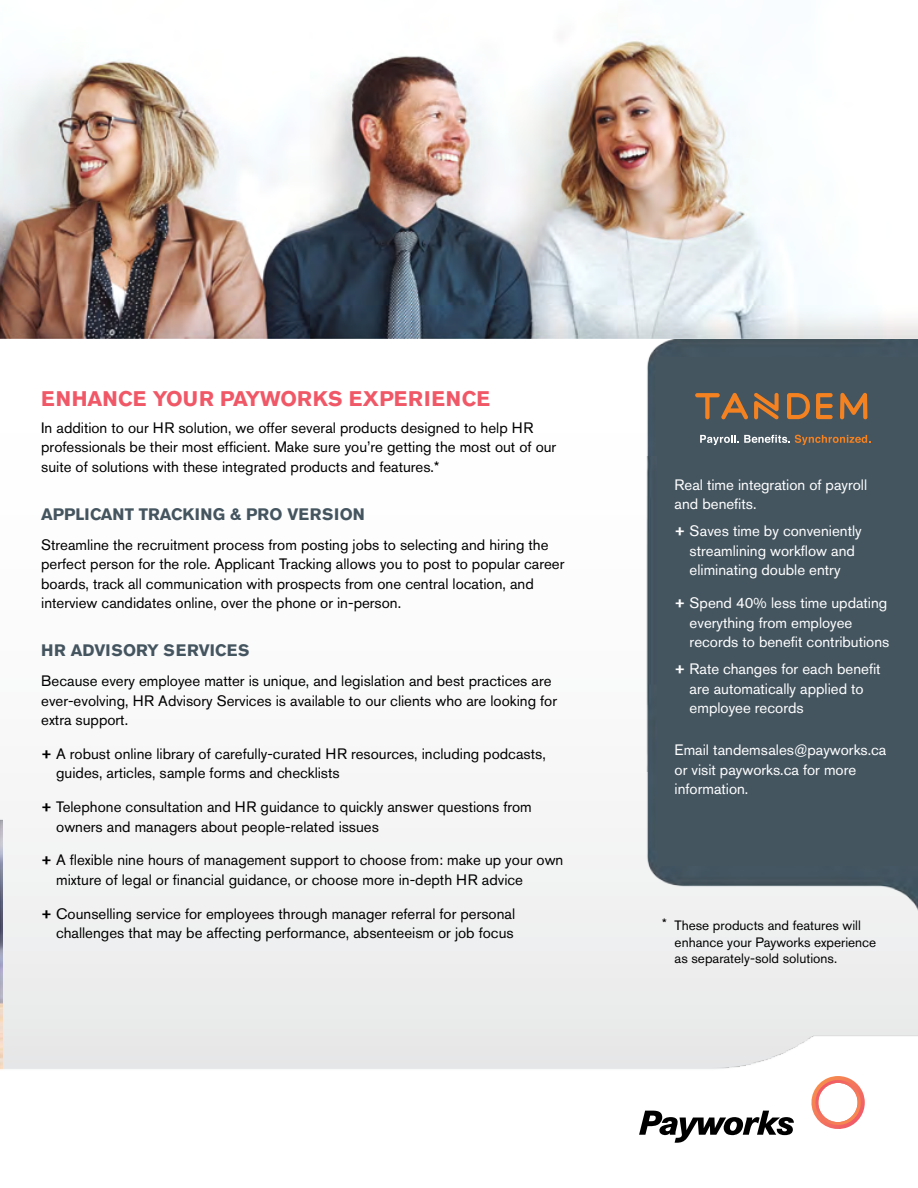
<style>
.page{position:relative;width:918px;height:1188px;background:#fff}
.page>*{position:absolute;margin:0;border:0;box-sizing:border-box;transform-origin:0 0}
.t1{font:700 21px "Akzidenz Grotesk BE";letter-spacing:.02em;color:#f05867}
.t2{font:700 16.5px "Akzidenz Grotesk BE";color:#455560}
.t3{font:15px/19.5px "Akzidenz Grotesk BE";color:#000}
.t4{font:15px/19.5px "Akzidenz Grotesk BE";color:#fff}
.t5{font:13.5px/16.5px "Akzidenz Grotesk BE";color:#000}
.s1{font-weight:500}
</style>
<div class="page">
<div style="left:0;top:332px;width:918px;height:749px;background:linear-gradient(to right,#fcfcfc,#ebecec)"></div>
<img style="left:645px;top:338px;width:273px;height:119px">
<div style="left:656px;top:358px;width:262px;height:457px;background:#455560"></div>
<img style="left:645px;top:457px;width:273px;height:534px">
<div style="left:657px;top:408px;width:261px;height:458px;background:#455560"></div>
<img style="left:0;top:39px;width:918px;height:299px">
<img style="left:0;top:818px;width:2px;height:205px">
<svg style="left:816px;top:393px;width:17px;height:26px"></svg>
<svg style="left:787px;top:393px;width:23px;height:26px"></svg>
<svg style="left:840px;top:393px;width:28px;height:26px"></svg>
<svg style="left:695px;top:393px;width:53px;height:26px"></svg>
<svg style="left:700px;top:435px;width:170px;height:10px"></svg>
<svg style="left:754px;top:393px;width:25px;height:27px"></svg>
<img style="left:0;top:1023px;width:918px;height:88px">
<svg style="left:639px;top:1111px;width:155px;height:32px"></svg>
<svg style="left:808px;top:1076px;width:57px;height:53px"></svg>
<h1 class="t1" style="left:41px;top:386px;width:450px">ENHANCE YOUR PAYWORKS EXPERIENCE</h1>
<p class="t3" style="left:41px;top:418px;width:517px">In addition to our HR solution, we offer several products designed to help HR professionals be their most efficient. Make sure you’re getting the most out of our suite of solutions with these integrated products and features.*</p>
<p class="t2" style="left:41px;top:504px;width:325px">APPLICANT TRACKING &amp; PRO VERSION</p>
<p class="t3" style="left:41px;top:535px;width:525px">Streamline the recruitment process from posting jobs to selecting and hiring the perfect person for the role. Applicant Tracking allows you to post to popular career boards, track all communication with prospects from one central location, and interview candidates online, over the phone or in-person.</p>
<p class="t2" style="left:41px;top:641px;width:210px">HR ADVISORY SERVICES</p>
<p class="t3" style="left:41px;top:671px;width:517px">Because every employee matter is unique, and legislation and best practices are ever-evolving, HR Advisory Services is available to our clients who are looking for extra support.</p>
<p class="t3" style="left:56px;top:744px;width:491px;text-indent:-15px"><span class="s1">+</span> A robust online library of carefully-curated HR resources, including podcasts, guides, articles, sample forms and checklists</p>
<p class="t3" style="left:56px;top:797px;width:477px;text-indent:-15px"><span class="s1">+</span> Telephone consultation and HR guidance to quickly answer questions from owners and managers about people-related issues</p>
<p class="t3" style="left:56px;top:850px;width:509px;text-indent:-15px"><span class="s1">+</span> A flexible nine hours of management support to choose from: make up your own mixture of legal or financial guidance, or choose more in-depth HR advice</p>
<p class="t3" style="left:41px;top:904px;width:475px;text-align:right"><span class="s1">+</span> Counselling service for employees through manager referral for personal challenges that may be affecting performance, absenteeism or job focus</p>
<p class="t4" style="left:675px;top:475px;width:194px">Real time integration of payroll and benefits.</p>
<p class="t4" style="left:675px;top:521px;width:189px;text-align:center"><span class="s1">+</span> Saves time by conveniently streamlining workflow and eliminating double entry</p>
<p class="t4" style="left:690px;top:593px;width:201px;text-indent:-15px"><span class="s1">+</span> Spend 40% less time updating everything from employee records to benefit contributions</p>
<p class="t4" style="left:690px;top:659px;width:192px;text-indent:-15px"><span class="s1">+</span> Rate changes for each benefit are automatically applied to employee records</p>
<p class="t4" style="left:675px;top:740px;width:213px">Email tandemsales@payworks.ca or visit payworks.ca for more information.</p>
<p class="t5" style="left:662px;top:915px;width:6px">*</p>
<p class="t5" style="left:675px;top:917px;width:203px">These products and features will enhance your Payworks experience as separately-sold solutions.</p>
</div>
